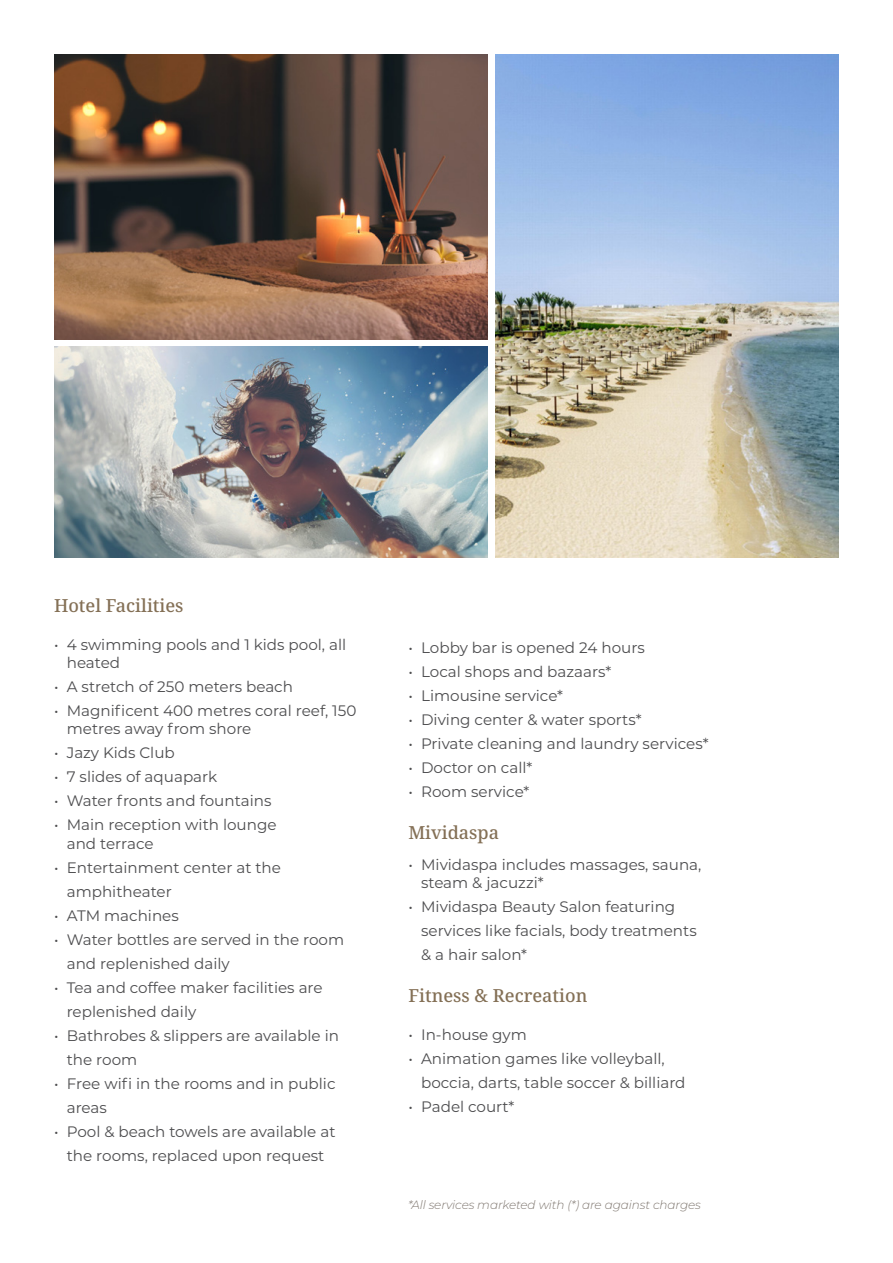
<style>
.page{position:relative;width:893px;height:1263px;background:#fff}
.page>*{position:absolute;margin:0;border:0;box-sizing:border-box;transform-origin:0 0}
.t1{font:500 18px "Noto Serif";color:#847056}
.t2{font:15.15px/24px "Montserrat";color:#4d4d4f}
.t3{font:italic 100 12px "Montserrat";letter-spacing:-.01em;color:#807871}
</style>
<div class="page">
<img style="left:495px;top:54px;width:344px;height:503px">
<img style="left:54px;top:347px;width:434px;height:210px">
<img style="left:54px;top:54px;width:434px;height:286px">
<p class="t1" style="left:54px;top:593px;width:131px">Hotel Facilities</p>
<p class="t2" style="left:67px;top:635px;width:281px;line-height:18.1px;text-indent:-13px">• 4 swimming pools and 1 kids pool, all heated</p>
<p class="t2" style="left:54px;top:674px;width:240px">• A stretch of 250 meters beach</p>
<p class="t2" style="left:67px;top:701px;width:291px;line-height:18.1px;text-indent:-13px">• Magnificent 400 metres coral reef, 150 metres away from shore</p>
<p class="t2" style="left:54px;top:740px;width:122px">• Jazy Kids Club</p>
<p class="t2" style="left:54px;top:764px;width:165px">• 7 slides of aquapark</p>
<p class="t2" style="left:54px;top:788px;width:219px">• Water fronts and fountains</p>
<p class="t2" style="left:67px;top:815px;width:211px;line-height:18.1px;text-indent:-13px">• Main reception with lounge and terrace</p>
<p class="t2" style="left:67px;top:855px;width:216px;text-indent:-13px">• Entertainment center at the amphitheater</p>
<p class="t2" style="left:54px;top:902px;width:126px">• ATM machines</p>
<p class="t2" style="left:67px;top:926px;width:279px;text-indent:-13px">• Water bottles are served in the room and replenished daily</p>
<p class="t2" style="left:67px;top:974px;width:257px;text-indent:-13px">• Tea and coffee maker facilities are replenished daily</p>
<p class="t2" style="left:67px;top:1022px;width:274px;text-indent:-13px">• Bathrobes &amp; slippers are available in the room</p>
<p class="t2" style="left:67px;top:1070px;width:270px;text-indent:-13px">• Free wifi in the rooms and in public areas</p>
<p class="t2" style="left:54px;top:1118px;width:283px;text-align:center">• Pool &amp; beach towels are available at the rooms, replaced upon request</p>
<p class="t2" style="left:408px;top:635px;width:238px">• Lobby bar is opened 24 hours</p>
<p class="t2" style="left:408px;top:659px;width:204px">• Local shops and bazaars*</p>
<p class="t2" style="left:408px;top:683px;width:156px">• Limousine service*</p>
<p class="t2" style="left:408px;top:707px;width:235px">• Diving center &amp; water sports*</p>
<p class="t2" style="left:408px;top:731px;width:302px">• Private cleaning and laundry services*</p>
<p class="t2" style="left:408px;top:755px;width:125px">• Doctor on call*</p>
<p class="t2" style="left:408px;top:779px;width:122px">• Room service*</p>
<p class="t1" style="left:408px;top:820px;width:92px">Mividaspa</p>
<p class="t2" style="left:421px;top:855px;width:282px;line-height:18.1px;text-indent:-13px">• Mividaspa includes massages, sauna, steam &amp; jacuzzi*</p>
<p class="t2" style="left:421px;top:894px;width:277px;text-indent:-13px">• Mividaspa Beauty Salon featuring services like facials, body treatments &amp; a hair salon*</p>
<p class="t1" style="left:408px;top:983px;width:181px">Fitness &amp; Recreation</p>
<p class="t2" style="left:408px;top:1022px;width:120px">• In-house gym</p>
<p class="t2" style="left:421px;top:1046px;width:266px;text-indent:-13px">• Animation games like volleyball, boccia, darts, table soccer &amp; billiard</p>
<p class="t2" style="left:408px;top:1094px;width:107px">• Padel court*</p>
<p class="t3" style="left:408px;top:1197px;width:294px">*All services marketed with (*) are against charges</p>
</div>
